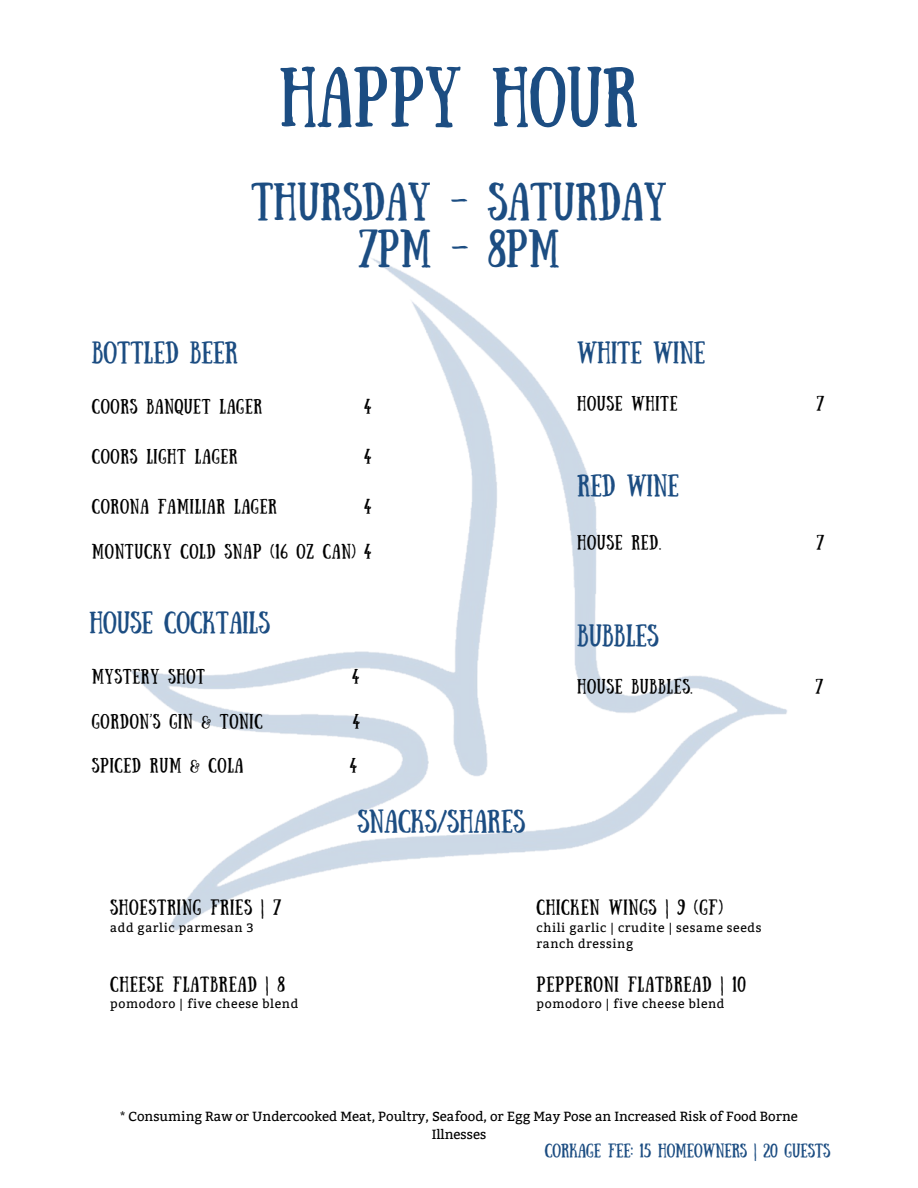
<style>
.page{position:relative;width:918px;height:1188px;background:#fff}
.page>*{position:absolute;margin:0;border:0;box-sizing:border-box;transform-origin:0 0}
.t1{font:60.45px "Sunday";color:#1c4d82}
.t2{font:37.95px/47.2px "Sunday";color:#1c4d82;text-align:center}
.t3{font:23.25px "Sunday";color:#1c4d82}
.t4{font:22.2px "Sunday";color:#1c4d82}
.t5{font:15.45px "Sunday";letter-spacing:.05em;color:#000}
.t6{font:15.3px "Sunday";letter-spacing:.05em;color:#000}
.t7{font:15px "Sunday";color:#000}
.t8{font:14.85px "Sunday";letter-spacing:.05em;color:#000}
.t9{font:13.95px "Sunday";color:#1c4d82}
.t10{font:13.2px/18px "Bitter";color:#000;text-align:center}
.t11{font:12.3px "Bitter";letter-spacing:.05em;color:#000}
</style>
<div class="page">
<img style="left:130px;top:258px;width:657px;height:673px">
<p class="t1" style="left:280px;top:55px;width:360px">HAPPY HOUR</p>
<h1 class="t2" style="left:251px;top:174px;width:417px">THURSDAY - SATURDAY<br>7PM - 8PM</h1>
<h2 class="t4" style="left:92px;top:337px;width:148px">BOTTLED BEER</h2>
<h3 class="t8" style="left:92px;top:396px;width:172px">COORS BANQUET LAGER</h3>
<h3 class="t8" style="left:92px;top:446px;width:147px">COORS LIGHT LAGER</h3>
<h5 class="t8" style="left:92px;top:496px;width:187px">CORONA FAMILIAR LAGER</h5>
<p class="t8" style="left:92px;top:541px;width:266px">MONTUCKY COLD SNAP (16 OZ CAN)</p>
<p class="t7" style="left:364px;top:396px;width:9px">4</p>
<h5 class="t7" style="left:364px;top:446px;width:9px">4</h5>
<p class="t7" style="left:364px;top:496px;width:9px">4</p>
<p class="t7" style="left:364px;top:541px;width:9px">4</p>
<p class="t4" style="left:90px;top:607px;width:182px">HOUSE COCKTAILS</p>
<h3 class="t8" style="left:92px;top:666px;width:115px">MYSTERY SHOT</h3>
<h3 class="t8" style="left:352px;top:666px;width:9px">4</h3>
<h5 class="t8" style="left:92px;top:710px;width:172px">GORDON’S GIN &amp; TONIC</h5>
<h5 class="t8" style="left:353px;top:710px;width:9px">4</h5>
<p class="t8" style="left:92px;top:755px;width:153px">SPICED RUM &amp; COLA</p>
<p class="t8" style="left:350px;top:755px;width:9px">4</p>
<h3 class="t3" style="left:357px;top:805px;width:169px">SNACKS/SHARES</h3>
<p class="t4" style="left:577px;top:337px;width:130px">WHITE WINE</p>
<h5 class="t8" style="left:577px;top:393px;width:102px">HOUSE WHITE</h5>
<h5 class="t8" style="left:816px;top:393px;width:9px">7</h5>
<p class="t4" style="left:577px;top:470px;width:103px">RED WINE</p>
<h5 class="t8" style="left:577px;top:532px;width:86px">HOUSE RED.</h5>
<h5 class="t8" style="left:816px;top:532px;width:9px">7</h5>
<h5 class="t4" style="left:577px;top:620px;width:83px">BUBBLES</h5>
<h5 class="t8" style="left:577px;top:676px;width:117px">HOUSE BUBBLES.</h5>
<h5 class="t8" style="left:815px;top:676px;width:9px">7</h5>
<h5 class="t5" style="left:110px;top:896px;width:172px">SHOESTRING FRIES | 7</h5>
<h5 class="t11" style="left:110px;top:920px;width:145px">add garlic parmesan 3</h5>
<h4 class="t6" style="left:110px;top:974px;width:176px">CHEESE FLATBREAD | 8</h4>
<p class="t11" style="left:110px;top:997px;width:189px">pomodoro | five cheese blend</p>
<h3 class="t5" style="left:537px;top:896px;width:188px">CHICKEN WINGS | 9 (GF)</h3>
<h5 class="t11" style="left:537px;top:920px;width:226px">chili garlic | crudite | sesame seeds</h5>
<h3 class="t11" style="left:537px;top:937px;width:98px">ranch dressing</h3>
<h5 class="t6" style="left:537px;top:974px;width:210px">PEPPERONI FLATBREAD | 10</h5>
<p class="t11" style="left:537px;top:997px;width:189px">pomodoro | five cheese blend</p>
<h5 class="t10" style="left:120px;top:1107px;width:679px">* Consuming Raw or Undercooked Meat, Poultry, Seafood, or Egg May Pose an Increased Risk of Food Borne<br>Illnesses</h5>
<h5 class="t9" style="left:545px;top:1141px;width:287px">CORKAGE FEE: 15 HOMEOWNERS | 20 GUESTS</h5>
</div>
